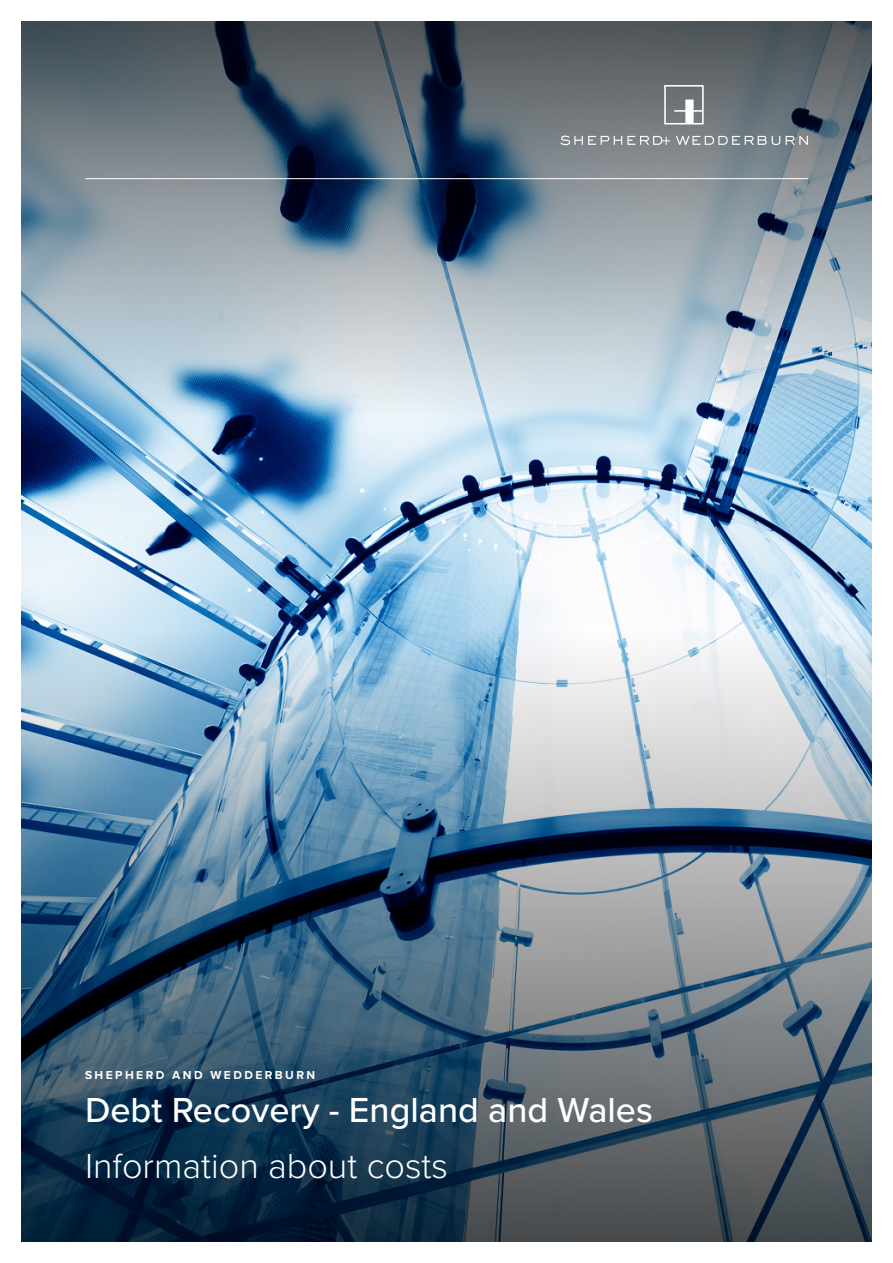
<style>
.page{position:relative;width:893px;height:1263px;background:#fff}
.page>*{position:absolute;margin:0;border:0;box-sizing:border-box;transform-origin:0 0}
.t1{font:500 36px "Proxima Nova";color:#fff}
.t2{font:300 36px "Proxima Nova";color:#fff}
.t3{font:700 12px "Proxima Nova";letter-spacing:.2em;color:#fff}
</style>
<div class="page">
<img style="left:21px;top:21px;width:850px;height:1221px">
<hr style="left:85px;top:178px;width:723px;height:1px;background:#fff">
<svg style="left:663px;top:85px;width:41px;height:40px"></svg>
<svg style="left:560px;top:136px;width:110px;height:9px"></svg>
<svg style="left:676px;top:136px;width:104px;height:9px"></svg>
<svg style="left:786px;top:136px;width:22px;height:9px"></svg>
<p class="t3" style="left:85px;top:1066px;width:232px">SHEPHERD AND WEDDERBURN</p>
<p class="t1" style="left:85px;top:1083px;width:569px">Debt Recovery - England and Wales</p>
<p class="t2" style="left:85px;top:1139px;width:364px">Information about costs</p>
</div>
